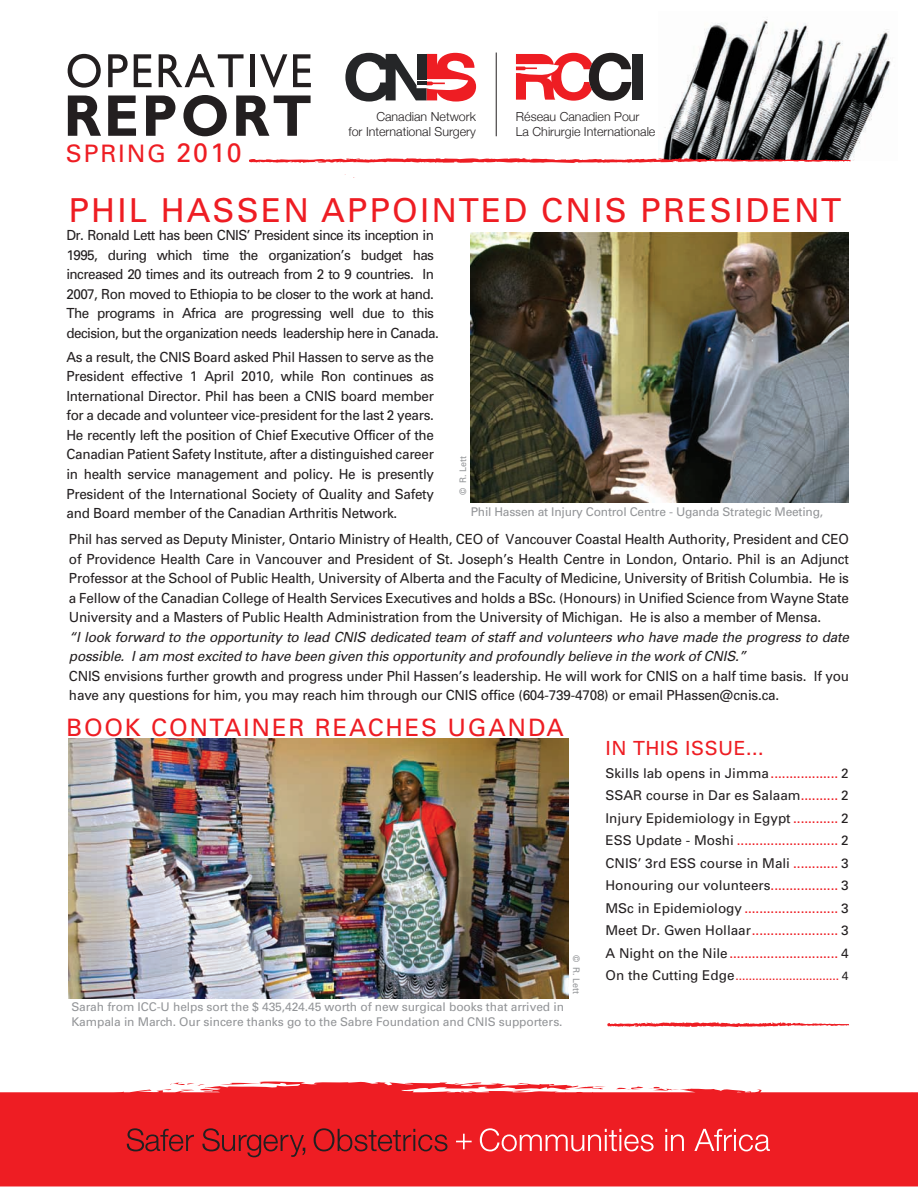
<style>
.page{position:relative;width:918px;height:1188px;background:#fff}
.page>*{position:absolute;margin:0;border:0;box-sizing:border-box;transform-origin:0 0}
.t1{font:33px "Univers";letter-spacing:.07em;color:#ee1d23}
.t2{font:24.15px "Univers";letter-spacing:.075em;color:#ee1d23}
.t3{font:24px "Univers";letter-spacing:.075em;color:#ee1d23}
.t4{font:19.5px "Univers";letter-spacing:.025em;color:#ee1d23}
.t5{font:13.95px/19.5px "Univers";letter-spacing:-.015em;color:#231f20;text-align:justify}
.t6{font:13.95px/19.5px "Univers";letter-spacing:-.045em;color:#231f20}
.t7{font:13.5px/22.5px "Univers";color:#231f20;text-align:justify}
.t8{font:300 12.45px/15.1px "Helvetica Neue";color:#231f20;text-align:right}
.t9{font:12px/15px "Univers";letter-spacing:-.005em;color:#939598}
.t10{font:12px "Univers";color:#ee1d23}
.t11{font:9px "Univers";letter-spacing:-.01em;color:#939598}
.s1{font-size:26.7px}
.s2{font-style:italic}
.s3{color:#ee1d23}
.s4{font-size:13.5px;color:#231f20}
.s5{color:#231f20}
</style>
<div class="page">
<svg style="left:0;top:1081px;width:918px;height:106px;background:#ef3338"></svg>
<svg style="left:127px;top:1128px;width:67px;height:23px;background:#b71d22"></svg>
<svg style="left:202px;top:1128px;width:103px;height:29px;background:#c51d22"></svg>
<svg style="left:314px;top:1128px;width:133px;height:23px;background:#bc1d22"></svg>
<svg style="left:456px;top:1134px;width:16px;height:15px"></svg>
<svg style="left:480px;top:1128px;width:174px;height:23px;background:#f14e53"></svg>
<svg style="left:665px;top:1129px;width:19px;height:22px"></svg>
<svg style="left:694px;top:1129px;width:76px;height:22px"></svg>
<img style="left:663px;top:19px;width:228px;height:142px">
<svg style="left:345px;top:53px;width:131px;height:49px"></svg>
<svg style="left:516px;top:53px;width:115px;height:48px"></svg>
<div style="left:632px;top:54px;width:10px;height:46px;background:#252628"></div>
<hr style="left:496px;top:53px;width:1px;height:83px;background:#231f20">
<svg style="left:68px;top:54px;width:33px;height:34px"></svg>
<svg style="left:108px;top:54px;width:20px;height:33px"></svg>
<svg style="left:134px;top:54px;width:18px;height:33px"></svg>
<svg style="left:159px;top:54px;width:85px;height:33px"></svg>
<hr style="left:250px;top:54px;width:4px;height:33px;background:#231f20">
<svg style="left:260px;top:54px;width:27px;height:33px"></svg>
<svg style="left:293px;top:54px;width:18px;height:33px"></svg>
<svg style="left:68px;top:96px;width:33px;height:40px"></svg>
<svg style="left:108px;top:96px;width:28px;height:40px"></svg>
<svg style="left:146px;top:96px;width:29px;height:40px"></svg>
<svg style="left:183px;top:95px;width:44px;height:41px"></svg>
<svg style="left:236px;top:96px;width:75px;height:40px"></svg>
<svg style="left:249px;top:158px;width:602px;height:5px"></svg>
<svg style="left:607px;top:1022px;width:242px;height:5px"></svg>
<img style="left:470px;top:232px;width:378px;height:271px">
<img style="left:69px;top:739px;width:500px;height:259px">
<p class="t8" style="left:348px;top:108px;width:129px">Canadian Network<br>for International Surgery</p>
<p class="t8" style="left:516px;top:108px;width:141px;text-align:left">Réseau Canadien Pour<br>La Chirurgie Internationale</p>
<p class="t2" style="left:66px;top:139px;width:177px">SPRING <span class="s1">2010</span></p>
<p class="t1" style="left:69px;top:191px;width:774px">PHIL HASSEN APPOINTED CNIS PRESIDENT</p>
<p class="t6" style="left:66px;top:226px;width:374px">Dr. Ronald Lett has been CNIS’ President since its inception in 1995, during which time the organization’s budget has increased 20 times and its outreach from 2 to 9 countries. In 2007, Ron moved to Ethiopia to be closer to the work at hand.<br>The programs in Africa are progressing well due to this decision, but the organization needs leadership here in Canada.</p>
<p class="t5" style="left:66px;top:347px;width:369px">As a result, the CNIS Board asked Phil Hassen to serve as the President effective 1 April 2010, while Ron continues as International Director. Phil has been a CNIS board member for a decade and volunteer vice-president for the last 2 years.<br>He recently left the position of Chief Executive Officer of the Canadian Patient Safety Institute, after a distinguished career in health service management and policy. He is presently President of the International Society of Quality and Safety and Board member of the Canadian Arthritis Network.</p>
<p class="t5" style="left:69px;top:529px;width:782px;text-align:left">Phil has served as Deputy Minister, Ontario Ministry of Health, CEO of Vancouver Coastal Health Authority, President and CEO of Providence Health Care in Vancouver and President of St. Joseph’s Health Centre in London, Ontario. Phil is an Adjunct Professor at the School of Public Health, University of Alberta and the Faculty of Medicine, University of British Columbia. He is a Fellow of the Canadian College of Health Services Executives and holds a BSc. (Honours) in Unified Science from Wayne State University and a Masters of Public Health Administration from the University of Michigan. He is also a member of Mensa.<br><span class="s2">“I look forward to the opportunity to lead CNIS dedicated team of staff and volunteers who have made the progress to date possible. I am most excited to have been given this opportunity and profoundly believe in the work of CNIS.”<br></span>CNIS envisions further growth and progress under Phil Hassen’s leadership. He will work for CNIS on a half time basis. If you have any questions for him, you may reach him through our CNIS office (604-739-4708) or email PHassen@cnis.ca.</p>
<p class="t3" style="left:66px;top:713px;width:499px">BOOK CONTAINER REACHES UGANDA</p>
<p class="t11" style="left:458px;top:495px;width:40px;rotate:-90deg">© R. Lett</p>
<p class="t9" style="left:471px;top:504px;width:354px">Phil Hassen at Injury Control Centre - Uganda Strategic Meeting,</p>
<p class="t9" style="left:71px;top:999px;width:494px">Sarah from ICC-U helps sort the $ 435,424.45 worth of new surgical books that arrived in<br>Kampala in March. Our sincere thanks go to the Sabre Foundation and CNIS supporters.</p>
<p class="t11" style="left:582px;top:955px;width:40px;rotate:90deg">© R. Lett</p>
<p class="t4" style="left:606px;top:737px;width:159px">IN THIS ISSUE...</p>
<p class="t7" style="left:606px;top:762px;width:245px">Skills lab opens in Jimma<span class="s3">..................</span> 2<br>SSAR course in Dar es Salaam<span class="s3">..........</span> 2<br>Injury Epidemiology in Egypt <span class="s3">............</span> 2<br>ESS Update - Moshi <span class="s3">...........................</span> 2<br>CNIS’ 3rd ESS course in Mali <span class="s3">............</span> 3<br>Honouring our volunteers<span class="s3">..................</span> 3<br>MSc in Epidemiology <span class="s3">.........................</span> 3<br>Meet Dr. Gwen Hollaar<span class="s3">.......................</span> 3<br>A Night on the Nile<span class="s3">.............................</span> 4</p>
<p class="t10" style="left:606px;top:969px;width:244px"><span class="s4">On the Cutting Edge</span>............................... <span class="s5">4</span></p>
</div>
